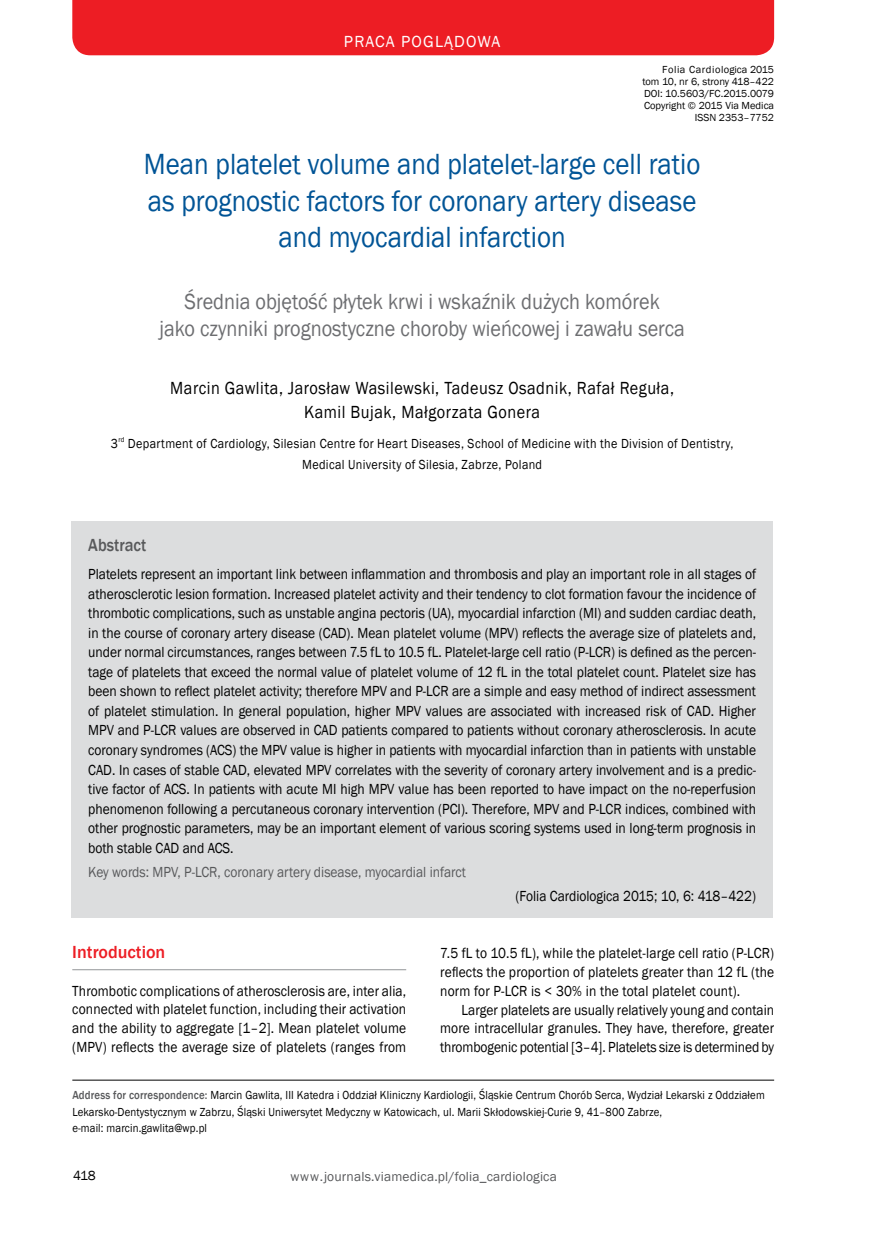
<style>
.page{position:relative;width:872px;height:1234px;background:#fff}
.page>*{position:absolute;margin:0;border:0;box-sizing:border-box;transform-origin:0 0}
.t1{font:30px/36.6px "Franklin Gothic";color:#005496;text-align:center;scale:.9 1}
.t2{font:22.5px/27.5px "Franklin Gothic";color:#6d6e71;text-align:center;scale:.9 1}
.t3{font:18px/24px "Franklin Gothic";letter-spacing:.03em;color:#000;text-align:center;scale:.9 1}
.t4{font:500 18px "Franklin Gothic";color:#ed1d24}
.t5{font:500 18px "Franklin Gothic";color:#58595b;scale:.9 1}
.t6{font:16.5px "Franklin Gothic";letter-spacing:.07em;color:#fff}
.t7{font:15px/19.5px "Franklin Gothic";color:#000;text-align:justify;scale:.9 1}
.t8{font:15px "Franklin Gothic";color:#58595b;scale:.9 1}
.t9{font:13.5px/21px "Franklin Gothic";letter-spacing:.03em;color:#000;scale:.9 1}
.t10{font:13.5px "Franklin Gothic";letter-spacing:.01em;color:#58595b}
.t11{font:13.5px "Franklin Gothic";letter-spacing:.03em;color:#000}
.t12{font:12px/16.5px "Franklin Gothic";letter-spacing:.01em;color:#000;scale:.9 1}
.t13{font:10.5px/12px "Franklin Gothic";color:#000;text-align:right}
.t14{font:7.35px "Franklin Gothic";color:#000;scale:.9 1}
.s1{font-weight:500;color:#58595b}
</style>
<div class="page">
<div style="left:72px;top:0;width:702px;height:55px;background:#ed1d24"></div>
<hr style="left:72px;top:1079px;width:702px;height:1px;background:#000">
<div style="left:71px;top:521px;width:702px;height:397px;background:#dcddde"></div>
<hr style="left:72px;top:969px;width:334px;height:1px;background:#939598">
<p class="t6" style="left:344px;top:31px;width:158px">praca POGLĄDOWA</p>
<p class="t13" style="left:642px;top:64px;width:133px">Folia Cardiologica 2015<br>tom 10, nr 6, strony 418–422<br>DOI: 10.5603/FC.2015.0079<br>Copyright © 2015 Via Medica<br>ISSN 2353–7752</p>
<h1 class="t1" style="left:144px;top:146px;width:620px">Mean platelet volume and platelet-large cell ratio as prognostic factors for coronary artery disease and myocardial infarction</h1>
<h2 class="t2" style="left:159px;top:288px;width:585px">Średnia objętość płytek krwi i wskaźnik dużych komórek<br>jako czynniki prognostyczne choroby wieńcowej i zawału serca</h2>
<p class="t3" style="left:170px;top:376px;width:561px">Marcin Gawlita, Jarosław Wasilewski, Tadeusz Osadnik, Rafał Reguła,<br>Kamil Bujak, Małgorzata Gonera</p>
<p class="t9" style="left:111px;top:433px;width:9px">3</p>
<p class="t14" style="left:118px;top:434px;width:8px">rd</p>
<p class="t9" style="left:302px;top:433px;width:480px;text-indent:-174px">Department of Cardiology, Silesian Centre for Heart Diseases, School of Medicine with the Division of Dentistry,<br>Medical University of Silesia, Zabrze, Poland</p>
<p class="t5" style="left:88px;top:534px;width:66px">Abstract</p>
<p class="t7" style="left:88px;top:564px;width:743px">Platelets represent an important link between inflammation and thrombosis and play an important role in all stages of atherosclerotic lesion formation. Increased platelet activity and their tendency to clot formation favour the incidence of thrombotic complications, such as unstable angina pectoris (UA), myocardial infarction (MI) and sudden cardiac death, in the course of coronary artery disease (CAD). Mean platelet volume (MPV) reflects the average size of platelets and, under normal circumstances, ranges between 7.5 fL to 10.5 fL. Platelet-large cell ratio (P-LCR) is defined as the percen&shy;tage of platelets that exceed the normal value of platelet volume of 12 fL in the total platelet count. Platelet size has been shown to reflect platelet activity; therefore MPV and P-LCR are a simple and easy method of indirect assessment of platelet stimulation. In general population, higher MPV values are associated with increased risk of CAD. Higher MPV and P-LCR values are observed in CAD patients compared to patients without coronary atherosclerosis. In acute coronary syndromes (ACS) the MPV value is higher in patients with myocardial infarction than in patients with unstable CAD. In cases of stable CAD, elevated MPV correlates with the severity of coronary artery involvement and is a predic&shy;tive factor of ACS. In patients with acute MI high MPV value has been reported to have impact on the no-reperfusion phenomenon following a percutaneous coronary intervention (PCI). Therefore, MPV and P-LCR indices, combined with other prognostic parameters, may be an important element of various scoring systems used in long-term prognosis in both stable CAD and ACS.</p>
<p class="t8" style="left:88px;top:862px;width:421px">Key words: MPV, P-LCR, coronary artery disease, myocardial infarct</p>
<p class="t7" style="left:515px;top:886px;width:269px">(Folia Cardiologica 2015; 10, 6: 418–422)</p>
<p class="t4" style="left:72px;top:940px;width:95px">Introduction</p>
<p class="t7" style="left:72px;top:981px;width:372px;line-height:18.8px">Thrombotic complications of atherosclerosis are, inter alia, connected with platelet function, including their activation and the ability to aggregate [1–2]. Mean platelet volume (MPV) reflects the average size of platelets (ranges from</p>
<p class="t7" style="left:440px;top:944px;width:372px;line-height:18.8px">7.5 fL to 10.5 fL), while the platelet-large cell ratio (P-LCR) reflects the proportion of platelets greater than 12 fL (the norm for P-LCR is &lt; 30% in the total platelet count).</p>
<p class="t7" style="left:440px;top:1000px;width:372px;line-height:18.8px;text-indent:21px">Larger platelets are usually relatively young and contain more intracellular granules. They have, therefore, greater thrombogenic potential [3–4]. Platelets size is determined by</p>
<p class="t12" style="left:72px;top:1086px;width:771px"><span class="s1">Address for correspondence:</span> Marcin Gawlita, III Katedra i Oddział Kliniczny Kardiologii, Śląskie Centrum Chorób Serca, Wydział Lekarski z Oddziałem<br>Lekarsko-Dentystycznym w Zabrzu, Śląski Uniwersytet Medyczny w Katowicach, ul. Marii Skłodowskiej-Curie 9, 41–800 Zabrze,<br>e-mail: marcin.gawlita@wp.pl</p>
<p class="t11" style="left:73px;top:1166px;width:24px">418</p>
<p class="t10" style="left:290px;top:1167px;width:268px">www.journals.viamedica.pl/folia_cardiologica</p>
</div>
